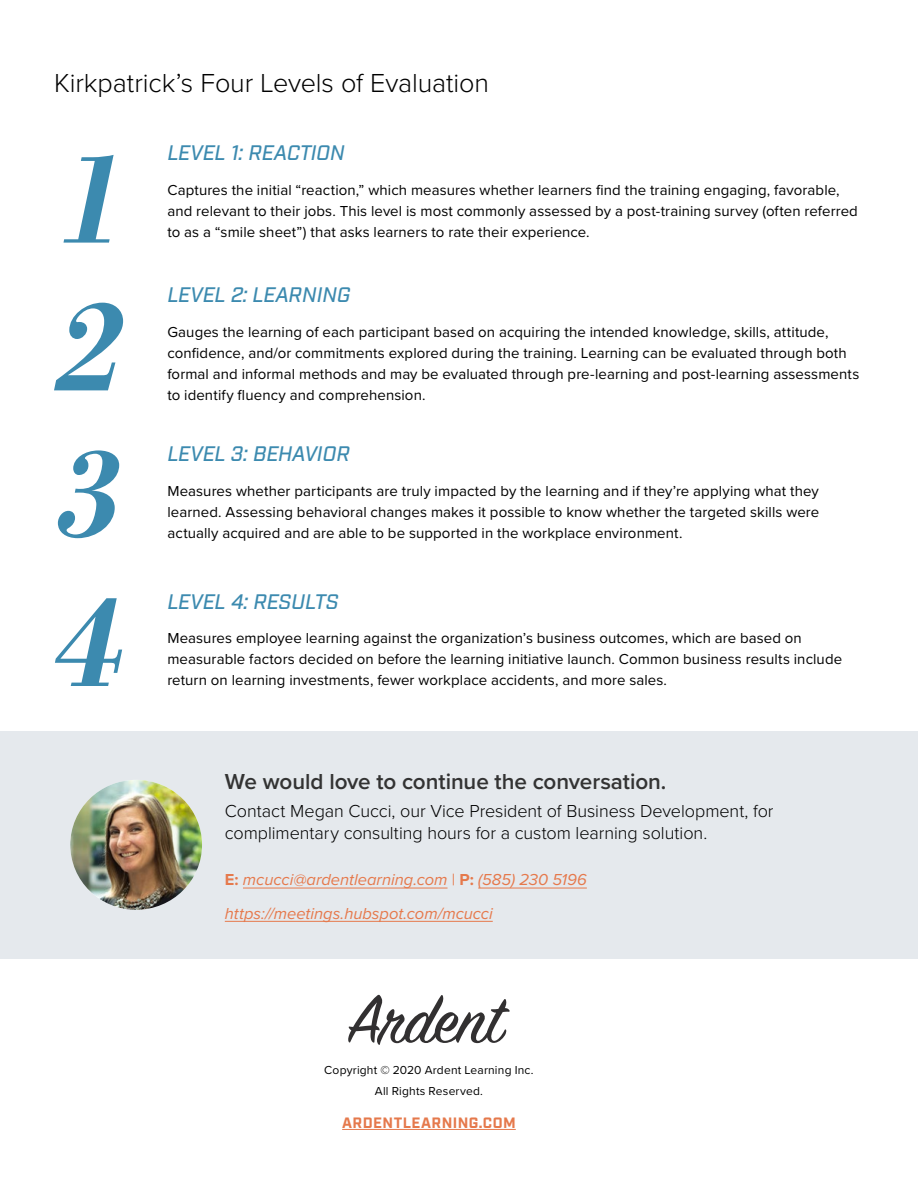
<style>
.page{position:relative;width:918px;height:1188px;background:#fff}
.page>*{position:absolute;margin:0;border:0;box-sizing:border-box;transform-origin:0 0}
.t1{font:300 27px "Proxima Nova";letter-spacing:-.005em;color:#000}
.t2{font:600 22.5px "Proxima Nova";letter-spacing:-.005em;color:#333}
.t3{font:italic 500 21px "Industry";letter-spacing:-.02em;color:#3c8aaf}
.t4{font:300 18px/21.6px "Proxima Nova";letter-spacing:-.005em;color:#000}
.t5{font:italic 16.5px/33.3px "Proxima Nova";color:#e5794c}
.t6{font:15px/21px "Proxima Nova";letter-spacing:.005em;color:#000}
.t7{font:700 15px "Industry";letter-spacing:.03em;color:#e5794c}
.t8{font:12px/21px "Proxima Nova";letter-spacing:.015em;color:#000;text-align:center}
.s1{font-weight:700;font-style:normal}
.s2{font-style:normal}
</style>
<div class="page">
<svg style="left:348px;top:995px;width:162px;height:50px"></svg>
<hr style="left:342px;top:1129px;width:174px;height:1px;background:#e5794c">
<div style="left:0;top:731px;width:918px;height:227px;background:#e5e9ed"></div>
<img style="left:70px;top:780px;width:132px;height:130px">
<hr style="left:243px;top:888px;width:205px;height:1px;background:#e5794c">
<hr style="left:478px;top:888px;width:109px;height:1px;background:#e5794c">
<hr style="left:225px;top:921px;width:268px;height:1px;background:#e5794c">
<svg style="left:54px;top:303px;width:69px;height:87px"></svg>
<svg style="left:58px;top:450px;width:61px;height:88px"></svg>
<svg style="left:55px;top:598px;width:67px;height:88px"></svg>
<svg style="left:63px;top:155px;width:51px;height:88px"></svg>
<h1 class="t1" style="left:54px;top:63px;width:437px">Kirkpatrick’s Four Levels of Evaluation</h1>
<h3 class="t3" style="left:168px;top:140px;width:179px">LEVEL 1: REACTION</h3>
<p class="t6" style="left:167px;top:178px;width:692px">Captures the initial “reaction,” which measures whether learners find the training engaging, favorable, and relevant to their jobs. This level is most commonly assessed by a post-training survey (often referred to as a “smile sheet”) that asks learners to rate their experience.</p>
<h3 class="t3" style="left:168px;top:282px;width:184px">LEVEL 2: LEARNING</h3>
<p class="t6" style="left:167px;top:320px;width:693px">Gauges the learning of each participant based on acquiring the intended knowledge, skills, attitude, confidence, and/or commitments explored during the training. Learning can be evaluated through both formal and informal methods and may be evaluated through pre-learning and post-learning assessments to identify fluency and comprehension.</p>
<h3 class="t3" style="left:168px;top:441px;width:184px">LEVEL 3: BEHAVIOR</h3>
<p class="t6" style="left:167px;top:479px;width:653px;text-align:justify">Measures whether participants are truly impacted by the learning and if they’re applying what they learned. Assessing behavioral changes makes it possible to know whether the targeted skills were actually acquired and are able to be supported in the workplace environment.</p>
<h3 class="t3" style="left:168px;top:589px;width:173px">LEVEL 4: RESULTS</h3>
<p class="t6" style="left:167px;top:627px;width:676px">Measures employee learning against the organization’s business outcomes, which are based on measurable factors decided on before the learning initiative launch. Common business results include return on learning investments, fewer workplace accidents, and more sales.</p>
<h2 class="t2" style="left:225px;top:764px;width:443px">We would love to continue the conversation.</h2>
<p class="t4" style="left:225px;top:799px;width:550px">Contact Megan Cucci, our Vice President of Business Development, for complimentary consulting hours for a custom learning solution.</p>
<p class="t5" style="left:225px;top:863px;width:364px"><span class="s1">E:</span> mcucci@ardentlearning.com <span class="s2">|</span> <span class="s1">P:</span> (585) 230 5196 https://meetings.hubspot.com/mcucci</p>
<p class="t8" style="left:324px;top:1059px;width:211px">Copyright © 2020 Ardent Learning Inc.<br>All Rights Reserved.</p>
<p class="t7" style="left:342px;top:1114px;width:175px">ARDENTLEARNING.COM</p>
</div>
